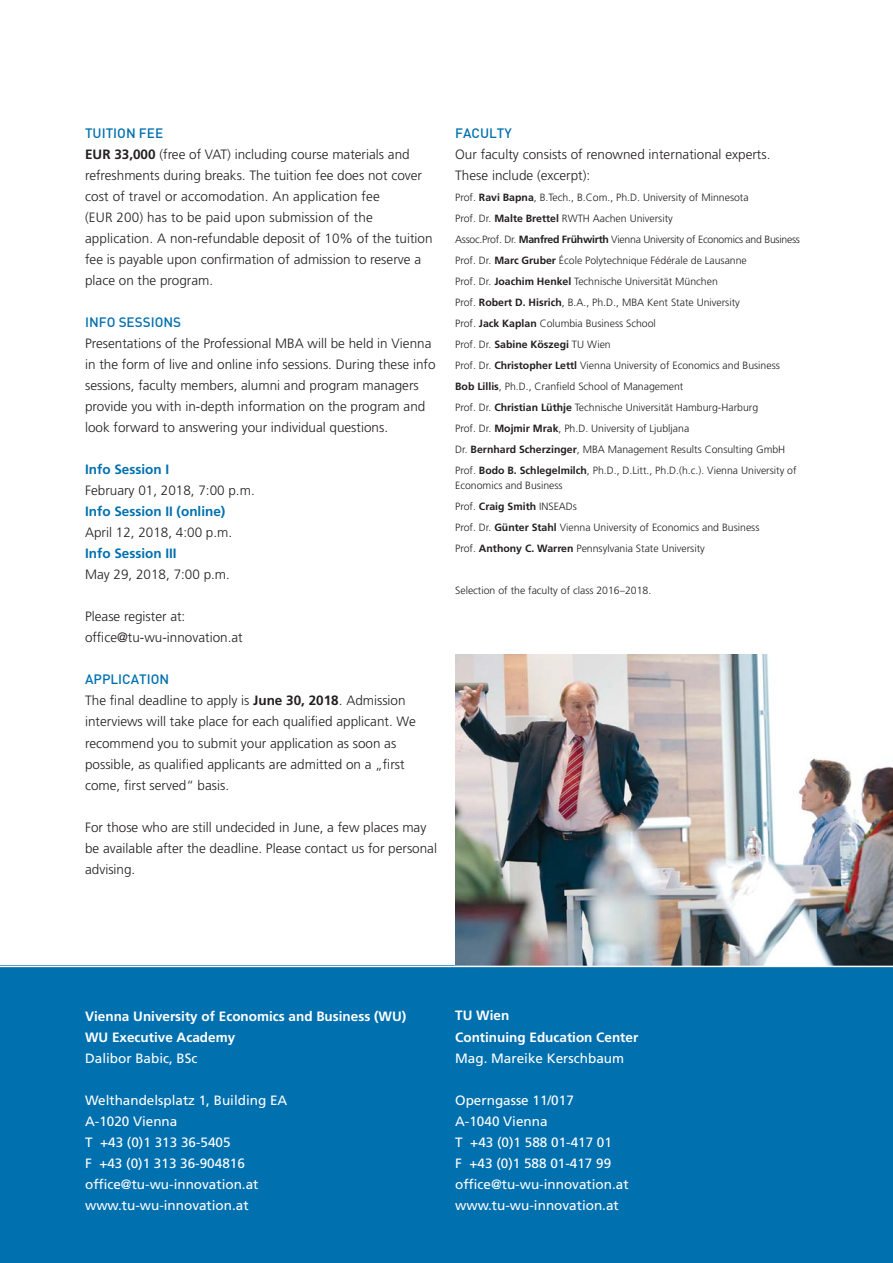
<style>
.page{position:relative;width:893px;height:1263px;background:#fff}
.page>*{position:absolute;margin:0;border:0;box-sizing:border-box;transform-origin:0 0}
.t1{font:300 13.5px/21px "Frutiger LT Std";color:#231f20}
.t2{font:13.5px/21px "Frutiger LT Std";color:#fff}
.t3{font:700 13.5px/21px "Frutiger LT Std";color:#fff}
.t4{font:700 13.5px "Frutiger LT Std";color:#0070af}
.t5{font:500 13.5px "DIN";color:#0070af}
.t6{font:300 10.5px/21px "Frutiger LT Std";color:#231f20}
.s1{font-weight:700}
</style>
<div class="page">
<div style="left:0;top:966px;width:893px;height:297px;background:#0070af"></div>
<img style="left:455px;top:654px;width:438px;height:312px">
<hr style="left:0;top:966px;width:893px;height:1px;background:#fff">
<p class="t5" style="left:85px;top:128px;width:80px">TUITION FEE</p>
<p class="t1" style="left:85px;top:145px;width:349px"><span class="s1">EUR 33,000</span> (free of VAT) including course materials and refreshments during breaks. The tuition fee does not cover cost of travel or accomodation. An application fee<br>(EUR 200) has to be paid upon submission of the application. A non-refundable deposit of 10% of the tuition fee is payable upon confirmation of admission to reserve a place on the program.</p>
<p class="t5" style="left:85px;top:318px;width:98px">INFO SESSIONS</p>
<p class="t1" style="left:85px;top:334px;width:352px">Presentations of the Professional MBA will be held in Vienna in the form of live and online info sessions. During these info sessions, faculty members, alumni and program managers provide you with in-depth information on the program and look forward to answering your individual questions.</p>
<p class="t4" style="left:85px;top:464px;width:86px">Info Session I</p>
<p class="t1" style="left:85px;top:481px;width:171px">February 01, 2018, 7:00 p.m.</p>
<p class="t4" style="left:85px;top:506px;width:142px">Info Session II (online)</p>
<p class="t1" style="left:85px;top:523px;width:149px">April 12, 2018, 4:00 p.m.</p>
<p class="t4" style="left:85px;top:548px;width:93px">Info Session III</p>
<p class="t1" style="left:85px;top:565px;width:146px">May 29, 2018, 7:00 p.m.</p>
<p class="t1" style="left:85px;top:607px;width:159px">Please register at: office@tu-wu-innovation.at</p>
<p class="t5" style="left:85px;top:675px;width:86px">APPLICATION</p>
<p class="t1" style="left:85px;top:691px;width:332px">The final deadline to apply is <span class="s1">June 30, 2018</span>. Admission interviews will take place for each qualified applicant. We recommend you to submit your application as soon as possible, as qualified applicants are admitted on a „first come, first served“ basis.</p>
<p class="t1" style="left:85px;top:817px;width:353px">For those who are still undecided in June, a few places may be available after the deadline. Please contact us for personal advising.</p>
<p class="t5" style="left:455px;top:129px;width:58px">FACULTY</p>
<p class="t1" style="left:455px;top:145px;width:317px">Our faculty consists of renowned international experts.<br>These include (excerpt):</p>
<p class="t6" style="left:455px;top:188px;width:346px">Prof. <span class="s1">Ravi Bapna</span>, B.Tech., B.Com., Ph.D. University of Minnesota<br>Prof. Dr. <span class="s1">Malte Brettel</span> RWTH Aachen University<br>Assoc.Prof. Dr. <span class="s1">Manfred Frühwirth</span> Vienna University of Economics and Business Prof. Dr. <span class="s1">Marc Gruber</span> École Polytechnique Fédérale de Lausanne<br>Prof. Dr. <span class="s1">Joachim Henkel</span> Technische Universität München<br>Prof. <span class="s1">Robert D. Hisrich</span>, B.A., Ph.D., MBA Kent State University<br>Prof. <span class="s1">Jack Kaplan</span> Columbia Business School<br>Prof. Dr. <span class="s1">Sabine Köszegi</span> TU Wien<br>Prof. Dr. <span class="s1">Christopher Lettl</span> Vienna University of Economics and Business <span class="s1">Bob Lillis</span>, Ph.D., Cranfield School of Management<br>Prof. Dr. <span class="s1">Christian Lüthje</span> Technische Universität Hamburg-Harburg<br>Prof. Dr. <span class="s1">Mojmir Mrak</span>, Ph.D. University of Ljubljana<br>Dr. <span class="s1">Bernhard Scherzinger</span>, MBA Management Results Consulting GmbH Prof. <span class="s1">Bodo B. Schlegelmilch</span>, Ph.D., D.Litt., Ph.D.(h.c.). Vienna University of</p>
<p class="t6" style="left:455px;top:476px;width:306px">Economics and Business<br>Prof. <span class="s1">Craig Smith</span> INSEADs<br>Prof. Dr. <span class="s1">Günter Stahl</span> Vienna University of Economics and Business Prof. <span class="s1">Anthony C. Warren</span> Pennsylvania State University</p>
<p class="t6" style="left:455px;top:581px;width:198px">Selection of the faculty of class 2016–2018.</p>
<p class="t3" style="left:85px;top:1006px;width:323px">Vienna University of Economics and Business (WU)<br>WU Executive Academy</p>
<p class="t2" style="left:85px;top:1048px;width:114px">Dalibor Babic, BSc</p>
<p class="t2" style="left:85px;top:1090px;width:204px">Welthandelsplatz 1, Building EA<br>A-1020 Vienna<br>T +43 (0)1 313 36-5405<br>F +43 (0)1 313 36-904816 office@tu-wu-innovation.at www.tu-wu-innovation.at</p>
<p class="t3" style="left:455px;top:1006px;width:185px">TU Wien<br>Continuing Education Center</p>
<p class="t2" style="left:455px;top:1048px;width:170px">Mag. Mareike Kerschbaum</p>
<p class="t2" style="left:455px;top:1090px;width:175px">Operngasse 11/017<br>A-1040 Vienna<br>T +43 (0)1 588 01-417 01<br>F +43 (0)1 588 01-417 99 office@tu-wu-innovation.at www.tu-wu-innovation.at</p>
</div>
